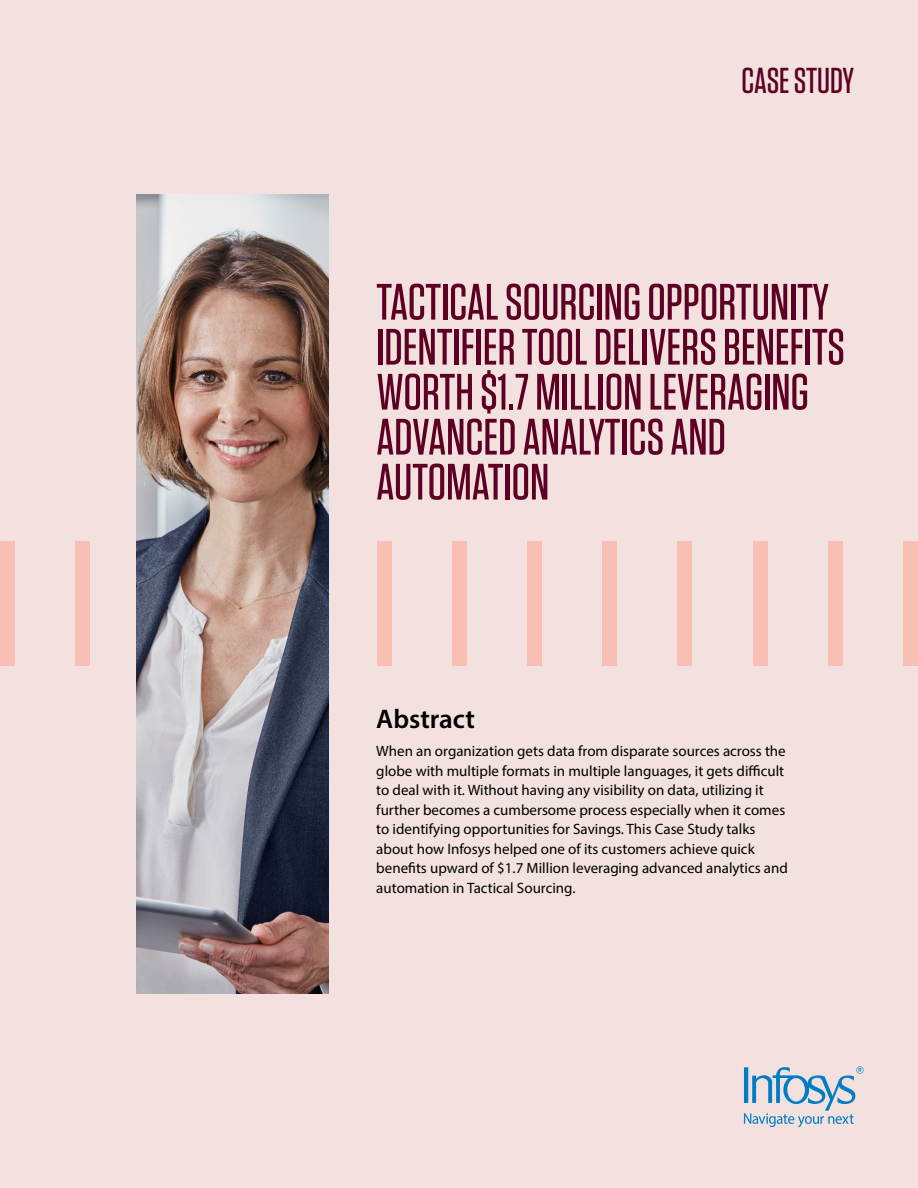
<style>
.page{position:relative;width:918px;height:1188px;background:#f2e1de}
.page>*{position:absolute;margin:0;border:0;box-sizing:border-box;transform-origin:0 0}
.t1{font:500 51px/45px "Tungsten";color:#5d0024}
.t2{font:500 36px "Tungsten";letter-spacing:-.005em;color:#5d0024}
.t3{font:600 27px "Myriad Pro";color:#000}
.t4{font:15px/19.5px "Myriad Pro";color:#000}
</style>
<div class="page">
<svg style="left:744px;top:1066px;width:120px;height:61px"></svg>
<div style="left:0;top:541px;width:15px;height:125px;background:#fabfb3"></div>
<div style="left:75px;top:541px;width:15px;height:125px;background:#fabfb3"></div>
<div style="left:828px;top:541px;width:15px;height:125px;background:#fabfb3"></div>
<div style="left:753px;top:541px;width:15px;height:125px;background:#fabfb3"></div>
<div style="left:527px;top:541px;width:15px;height:125px;background:#fabfb3"></div>
<div style="left:452px;top:541px;width:15px;height:125px;background:#fabfb3"></div>
<div style="left:677px;top:541px;width:15px;height:125px;background:#fabfb3"></div>
<div style="left:602px;top:541px;width:15px;height:125px;background:#fabfb3"></div>
<div style="left:377px;top:541px;width:15px;height:125px;background:#fabfb3"></div>
<div style="left:903px;top:541px;width:15px;height:125px;background:#fabfb3"></div>
<img style="left:136px;top:194px;width:192px;height:800px">
<h2 class="t2" style="left:742px;top:61px;width:114px">CASE STUDY</h2>
<h1 class="t1" style="left:376px;top:280px;width:470px">TACTICAL SOURCING OPPORTUNITY<br>IDENTIFIER TOOL DELIVERS BENEFITS<br>WORTH $1.7 MILLION LEVERAGING<br>ADVANCED ANALYTICS AND<br>AUTOMATION</h1>
<h3 class="t3" style="left:376px;top:702px;width:100px">Abstract</h3>
<p class="t4" style="left:376px;top:741px;width:413px">When an organization gets data from disparate sources across the globe with multiple formats in multiple languages, it gets difficult to deal with it. Without having any visibility on data, utilizing it further becomes a cumbersome process especially when it comes to identifying opportunities for Savings. This Case Study talks about how Infosys helped one of its customers achieve quick benefits upward of $1.7 Million leveraging advanced analytics and automation in Tactical Sourcing.</p>
</div>
